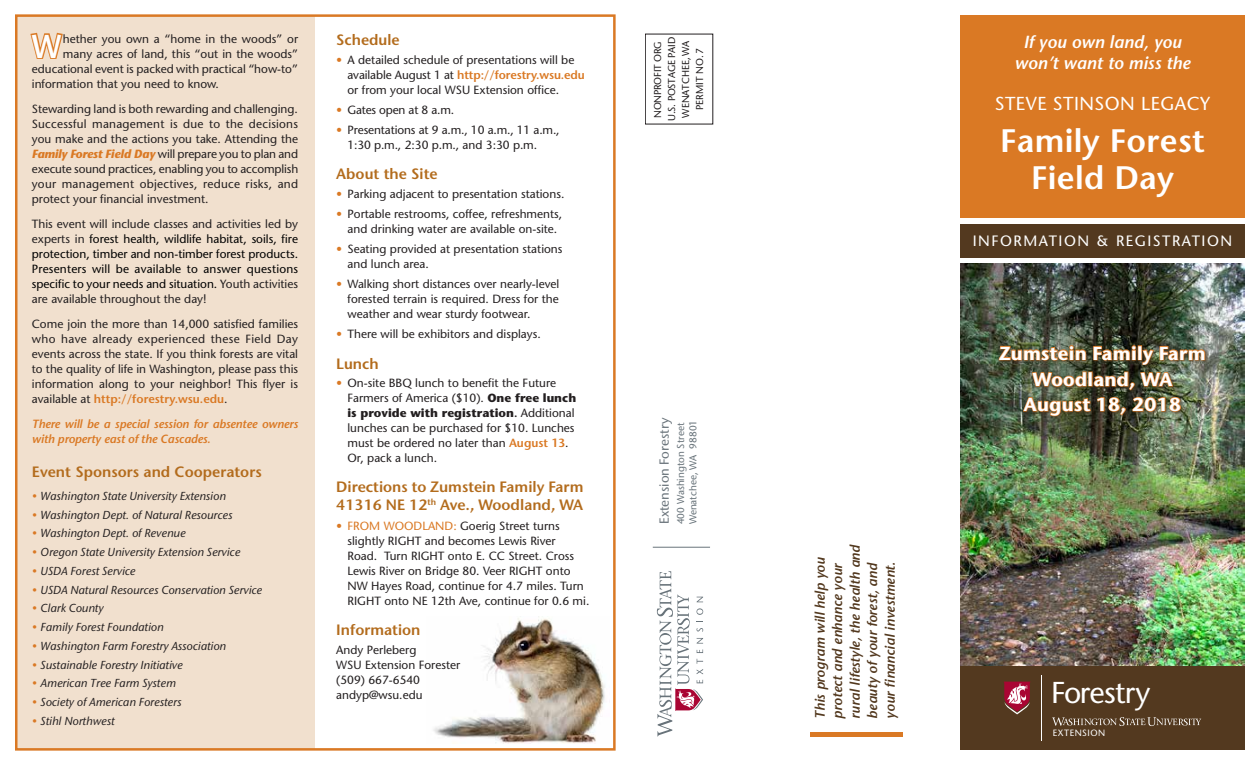
<style>
.page{position:relative;width:1260px;height:765px;background:#fff}
.page>*{position:absolute;margin:0;border:0;box-sizing:border-box;transform-origin:0 0}
.t1{font:600 33px "Stone Sans";color:#fff;scale:.9 1}
.t2{font:600 32.5px/37.5px "Stone Sans";letter-spacing:.01em;color:#fff;text-align:center}
.t3{font:500 30.12px "Stone Sans Std";letter-spacing:-.025em;color:#fff}
.t4{font:700 18.75px/25.6px "Stone Sans IIITC Std";letter-spacing:.02em;color:#fff;text-align:center}
.t5{font:18.75px "Stone Sans";letter-spacing:.025em;color:#fff}
.t6{font:italic 600 17.5px/21.2px "Stone Sans";color:#fff;text-align:center}
.t7{font:600 15px "Stone Sans";color:#b36c1d}
.t8{font:600 15px/17.5px "Stone Sans IIITC Std";color:#b36c1d}
.t9{font:15px "Stone Sans";letter-spacing:.1em;color:#fff}
.t10{font:italic 600 13.75px/17.5px "Stone Sans";color:#53391f}
.t11{font:500 13.12px "Stone Sans IIITC Std";color:#6a747b}
.t12{font:11.88px/15px "Stone Sans";color:#231f20}
.t13{font:500 11.88px/15px "Stone Sans Std";color:#000;text-align:justify}
.t14{font:500 11.88px/15px "Stone Sans Std";color:#231f20}
.t15{font:italic 600 11.88px/15px "Stone Sans";letter-spacing:-.01em;color:#da7924}
.t16{font:600 11.88px "Stone Sans Std";color:#da7924}
.t17{font:500 11.88px "Stone Sans Std";color:#68737a}
.t18{font:italic 500 11.5px "Stone Sans IIITC Std";letter-spacing:.01em;color:#231f20}
.t19{font:10px/14px "Stone Sans";letter-spacing:-.02em;color:#231f20;text-align:center}
.t20{font:10px/12.2px "Stone Sans";color:#68737a}
.t21{font:500 9.12px "Stone Sans Std";letter-spacing:.05em;color:#fff}
.t22{font:500 8.5px/10.1px "Stone Sans Std";color:#68737a}
.s1{font-weight:700;font-style:italic;color:#da7924}
.s2{color:#231f20}
.s3{font-family:"Stone Sans";font-weight:400;color:#231f20}
.s4{font-weight:500;color:#231f20}
.s5{font-weight:800;font-style:normal;color:#da7924}
.s6{font-family:"Stone Sans";font-weight:700;color:#da7924}
.s7{font-weight:600;color:#da7924}
.s8{font-weight:700;color:#da7924}
.s9{font-weight:700}
.s10{font-weight:600}
.s11{font-family:"Stone Sans Std";font-weight:500;color:#da7924}
</style>
<div class="page">
<img style="left:433px;top:616px;width:172px;height:128px">
<img style="left:960px;top:264px;width:285px;height:402px">
<svg style="left:657px;top:571px;width:46px;height:166px"></svg>
<hr style="left:653px;top:547px;width:57px;height:1px;background:#68737a">
<div style="left:15px;top:15px;width:300px;height:735px;background:#f1e0ce"></div>
<div style="left:960px;top:15px;width:285px;height:203px;background:#da7924"></div>
<div style="left:960px;top:224px;width:285px;height:34px;background:#53391f"></div>
<div style="left:998px;top:344px;width:211px;height:76px;background:#53391f;opacity:.8"></div>
<img style="left:998px;top:345px;width:208px;height:72px">
<svg style="left:30px;top:32px;width:33px;height:27px"></svg>
<div style="left:960px;top:666px;width:285px;height:84px;background:#53391f"></div>
<hr style="left:1041px;top:675px;width:1px;height:66px;background:#fff">
<svg style="left:1004px;top:682px;width:26px;height:32px"></svg>
<svg style="left:1052px;top:717px;width:149px;height:9px"></svg>
<div style="left:810px;top:732px;width:93px;height:5px;background:#da7924"></div>
<h1 class="t1" style="left:32px;top:26px;width:34px">W</h1>
<p class="t12" style="left:63px;top:31px;width:237px">hether you own a “home in the woods” or</p>
<p class="t12" style="left:63px;top:46px;width:237px">many acres of land, this “out in the woods”</p>
<p class="t12" style="left:32px;top:61px;width:268px">educational event is packed with practical “how-to”</p>
<p class="t12" style="left:32px;top:76px;width:189px">information that you need to know.</p>
<p class="t12" style="left:32px;top:101px;width:268px;text-align:justify">Stewarding land is both rewarding and challenging.<br>Successful management is due to the decisions you make and the actions you take. Attending the <span class="s1">Family Forest Field Day</span> will prepare you to plan and execute sound practices, enabling you to accomplish your management objectives, reduce risks, and protect your financial investment.</p>
<p class="t13" style="left:32px;top:216px;width:268px"><span class="s2">This event will include classes and activities led by experts in</span> forest health, wildlife habitat, soils, fire protection, timber and non-timber forest products.<br>Presenters will be available to answer questions specific to your needs and situation. <span class="s2">Youth activities are available throughout the day!</span></p>
<p class="t12" style="left:32px;top:316px;width:268px;text-align:justify">Come join the more than 14,000 satisfied families who have already experienced these Field Day events across the state. If you think forests are vital to the quality of life in Washington, please pass this information along to your neighbor! This flyer is</p>
<p class="t16" style="left:32px;top:391px;width:197px"><span class="s3">available at</span> http://forestry.wsu.edu<span class="s4">.</span></p>
<p class="t15" style="left:32px;top:416px;width:268px">There will be a special session for absentee owners with property east of the Cascades.</p>
<p class="t7" style="left:32px;top:463px;width:231px">Event Sponsors and Cooperators</p>
<p class="t18" style="left:32px;top:489px;width:196px"><span class="s5">•</span> Washington State University Extension</p>
<p class="t18" style="left:32px;top:508px;width:202px"><span class="s5">•</span> Washington Dept. of Natural Resources</p>
<p class="t18" style="left:32px;top:526px;width:156px"><span class="s5">•</span> Washington Dept. of Revenue</p>
<p class="t18" style="left:32px;top:545px;width:210px"><span class="s5">•</span> Oregon State University Extension Service</p>
<p class="t18" style="left:32px;top:564px;width:105px"><span class="s5">•</span> USDA Forest Service</p>
<p class="t18" style="left:32px;top:583px;width:232px"><span class="s5">•</span> USDA Natural Resources Conservation Service</p>
<p class="t18" style="left:32px;top:601px;width:73px"><span class="s5">•</span> Clark County</p>
<p class="t18" style="left:32px;top:620px;width:133px"><span class="s5">•</span> Family Forest Foundation</p>
<p class="t18" style="left:32px;top:639px;width:196px"><span class="s5">•</span> Washington Farm Forestry Association</p>
<p class="t18" style="left:32px;top:658px;width:153px"><span class="s5">•</span> Sustainable Forestry Initiative</p>
<p class="t18" style="left:32px;top:676px;width:146px"><span class="s5">•</span> American Tree Farm System</p>
<p class="t18" style="left:32px;top:695px;width:151px"><span class="s5">•</span> Society of American Foresters</p>
<p class="t18" style="left:32px;top:714px;width:84px"><span class="s5">•</span> Stihl Northwest</p>
<p class="t7" style="left:336px;top:31px;width:65px">Schedule</p>
<p class="t14" style="left:347px;top:52px;width:239px;text-indent:-11px"><span class="s6">•</span> A detailed schedule of presentations will be available August 1 at <span class="s7">http://forestry.wsu.edu </span>or from your local WSU Extension office.</p>
<p class="t12" style="left:336px;top:102px;width:120px"><span class="s8">•</span> Gates open at 8 a.m.</p>
<p class="t12" style="left:347px;top:122px;width:214px;text-indent:-11px"><span class="s8">•</span> Presentations at 9 a.m., 10 a.m., 11 a.m.,<br>1:30 p.m., 2:30 p.m., and 3:30 p.m.</p>
<p class="t7" style="left:336px;top:165px;width:103px">About the Site</p>
<p class="t12" style="left:336px;top:186px;width:230px"><span class="s8">•</span> Parking adjacent to presentation stations.</p>
<p class="t12" style="left:336px;top:206px;width:228px;text-align:center"><span class="s8">•</span> Portable restrooms, coffee, refreshments, and drinking water are available on-site.</p>
<p class="t12" style="left:347px;top:241px;width:217px;text-indent:-11px"><span class="s8">•</span> Seating provided at presentation stations and lunch area.</p>
<p class="t12" style="left:347px;top:276px;width:213px;text-align:justify;text-indent:-11px"><span class="s8">•</span> Walking short distances over nearly-level forested terrain is required. Dress for the weather and wear sturdy footwear.</p>
<p class="t12" style="left:336px;top:326px;width:206px"><span class="s8">•</span> There will be exhibitors and displays.</p>
<p class="t7" style="left:336px;top:354px;width:44px">Lunch</p>
<p class="t12" style="left:347px;top:376px;width:230px;text-indent:-11px"><span class="s8">•</span> On-site BBQ lunch to benefit the Future Farmers of America ($10). <span class="s9">One free lunch is provide with registration</span><span class="s10">.</span> Additional lunches can be purchased for $10. Lunches must be ordered no later than <span class="s7">August 13</span>.<br>Or, pack a lunch.</p>
<p class="t8" style="left:336px;top:478px;width:249px">Directions to Zumstein Family Farm<br>41316 NE 12<sup>th</sup> Ave., Woodland, WA</p>
<p class="t12" style="left:347px;top:518px;width:243px;text-indent:-11px"><span class="s8">•</span> <span class="s11">FROM WOODLAND:</span> Goerig Street turns slightly RIGHT and becomes Lewis River<br>Road. Turn RIGHT onto E. CC Street. Cross Lewis River on Bridge 80. Veer RIGHT onto NW Hayes Road, continue for 4.7 miles. Turn RIGHT onto NE 12th Ave, continue for 0.6 mi.</p>
<p class="t7" style="left:336px;top:621px;width:86px">Information</p>
<p class="t12" style="left:336px;top:642px;width:126px">Andy Perleberg<br>WSU Extension Forester (509) 667-6540 andyp@wsu.edu</p>
<p class="t19" style="left:651px;top:121px;width:86px;rotate:-90deg">NONPROFIT ORG<br>U.S. POSTAGE PAID<br>WENATCHEE, WA<br>PERMIT NO. 7</p>
<p class="t11" style="left:656px;top:524px;width:108px;rotate:-90deg">Extension Forestry</p>
<p class="t20" style="left:675px;top:524px;width:106px;rotate:-90deg">400 Washington Street<br>Wenatchee, WA 98801</p>
<p class="t17" style="left:657px;top:523px;width:96px;rotate:-90deg">Extension Forestry</p>
<p class="t22" style="left:674px;top:523px;width:74px;rotate:-90deg">600 128<sup>th</sup> St. SE<br>Exerett, WA 98208</p>
<p class="t10" style="left:811px;top:719px;width:176px;rotate:-90deg">This program will help you protect and enhance your rural lifestyle, the health and beauty of your forest, and your financial investment.</p>
<h3 class="t6" style="left:1015px;top:31px;width:177px">If you own land, you won’t want to miss the</h3>
<h3 class="t5" style="left:995px;top:93px;width:217px">STEVE STINSON LEGACY</h3>
<h2 class="t2" style="left:1000px;top:121px;width:206px">Family Forest<br>Field Day</h2>
<p class="t9" style="left:973px;top:232px;width:261px">INFORMATION &amp; REGISTRATION</p>
<h3 class="t4" style="left:999px;top:340px;width:208px">Zumstein Family Farm<br>Woodland, WA<br>August 18, 2018</h3>
<h3 class="t3" style="left:1051px;top:674px;width:101px">Forestry</h3>
<p class="t21" style="left:1053px;top:728px;width:54px">EXTENSION</p>
</div>
